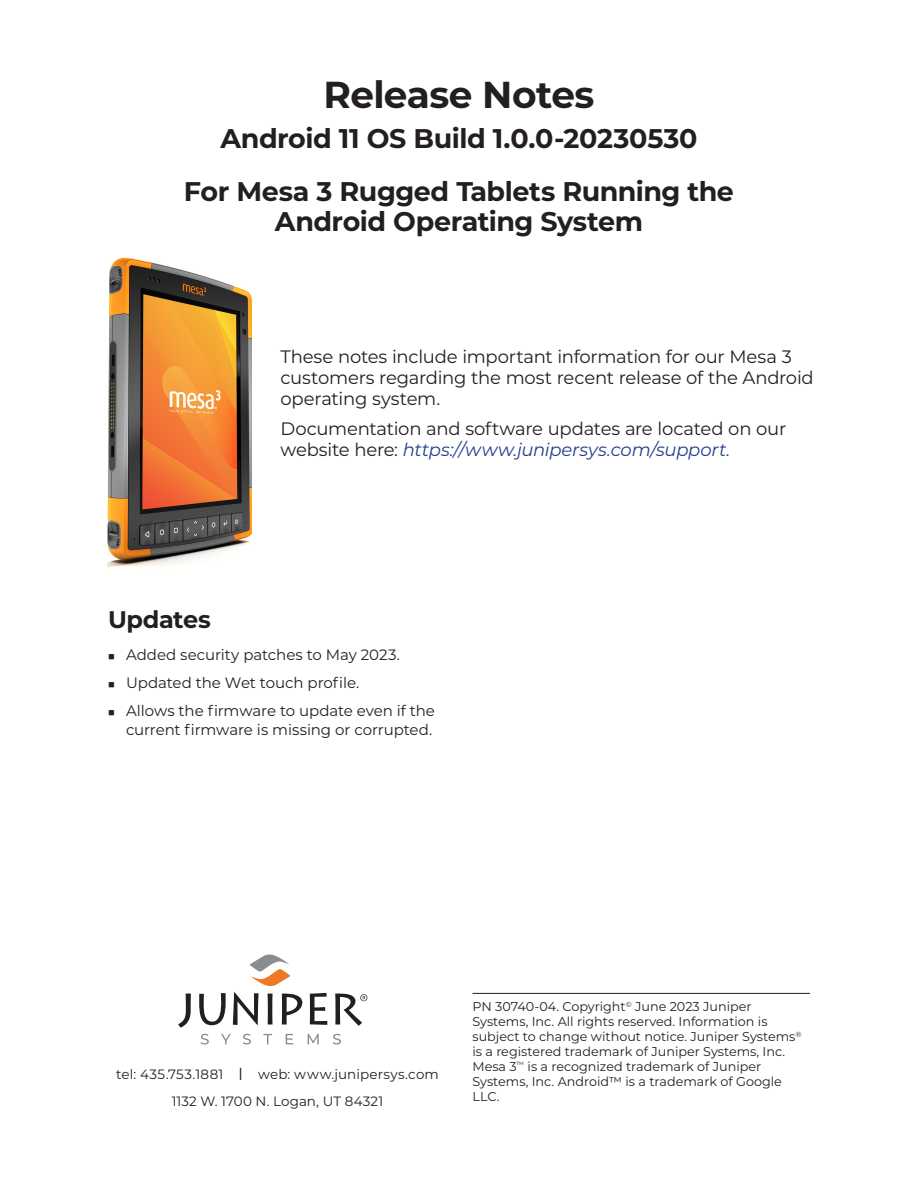
<style>
.page{position:relative;width:918px;height:1188px;background:#fff}
.page>*{position:absolute;margin:0;border:0;box-sizing:border-box;transform-origin:0 0}
.Heading__Main{font:700 37.5px "Montserrat";letter-spacing:-.015em;color:#231f20}
.Subheading_1{font:700 27px/30px "Montserrat";letter-spacing:-.02em;color:#231f20;text-align:center}
.Subheading_2{font:700 24px "Montserrat";letter-spacing:-.015em;color:#231f20}
.Text__large{font:18px/21px "Montserrat";letter-spacing:-.015em;color:#231f20}
.t1{font:15px/18.8px "Montserrat";letter-spacing:-.005em;color:#231f20}
.RF{font:13.5px "Montserrat";letter-spacing:.01em;color:#231f20}
.Copyright_text{font:12.75px/15px "Montserrat";color:#231f20}
.s1{font-style:italic;color:#253f8e}
.s2{font-size:16.5px}
</style>
<div class="page">
<svg style="left:178px;top:994px;width:13px;height:34px"></svg>
<svg style="left:199px;top:993px;width:27px;height:32px"></svg>
<svg style="left:233px;top:954px;width:69px;height:71px"></svg>
<svg style="left:310px;top:993px;width:17px;height:32px"></svg>
<svg style="left:335px;top:993px;width:32px;height:33px"></svg>
<svg style="left:201px;top:1034px;width:8px;height:11px"></svg>
<svg style="left:221px;top:1034px;width:10px;height:10px"></svg>
<svg style="left:243px;top:1034px;width:8px;height:11px"></svg>
<svg style="left:263px;top:1034px;width:9px;height:10px"></svg>
<svg style="left:286px;top:1034px;width:7px;height:10px"></svg>
<svg style="left:308px;top:1034px;width:11px;height:10px"></svg>
<svg style="left:333px;top:1034px;width:8px;height:11px"></svg>
<img style="left:107px;top:257px;width:144px;height:310px">
<hr style="left:472px;top:993px;width:338px;height:1px;background:#231f20">
<p class="Heading__Main" style="left:324px;top:68px;width:272px">Release Notes</p>
<p class="Subheading_1" style="left:220px;top:122px;width:479px">Android 11 OS Build 1.0.0-20230530</p>
<p class="Subheading_1" style="left:184px;top:175px;width:552px">For Mesa 3 Rugged Tablets Running the<br>Android Operating System</p>
<p class="Text__large" style="left:280px;top:345px;width:535px">These notes include important information for our Mesa 3 customers regarding the most recent release of the Android operating system.</p>
<p class="Text__large" style="left:280px;top:417px;width:507px">Documentation and software updates are located on our website here: <span class="s1">https://www.junipersys.com/support.</span></p>
<p class="Subheading_2" style="left:108px;top:602px;width:104px">Updates</p>
<p class="t1" style="left:126px;top:645px;width:276px">Added security patches to May 2023.</p>
<p class="t1" style="left:126px;top:673px;width:235px">Updated the Wet touch profile.</p>
<p class="t1" style="left:126px;top:701px;width:311px">Allows the firmware to update even if the current firmware is missing or corrupted.</p>
<p class="RF" style="left:116px;top:1065px;width:324px">tel: 435.753.1881 <span class="s2">l</span> web: www.junipersys.com</p>
<p class="RF" style="left:172px;top:1092px;width:213px">1132 W. 1700 N. Logan, UT 84321</p>
<p class="Copyright_text" style="left:472px;top:999px;width:331px">PN 30740-04. Copyright<sup>©</sup> June 2023 Juniper Systems, Inc. All rights reserved. Information is subject to change without notice. Juniper Systems<sup>® </sup>is a registered trademark of Juniper Systems, Inc.<br>Mesa 3<sup>™</sup> is a recognized trademark of Juniper Systems, Inc. Android™ is a trademark of Google LLC.</p>
</div>
